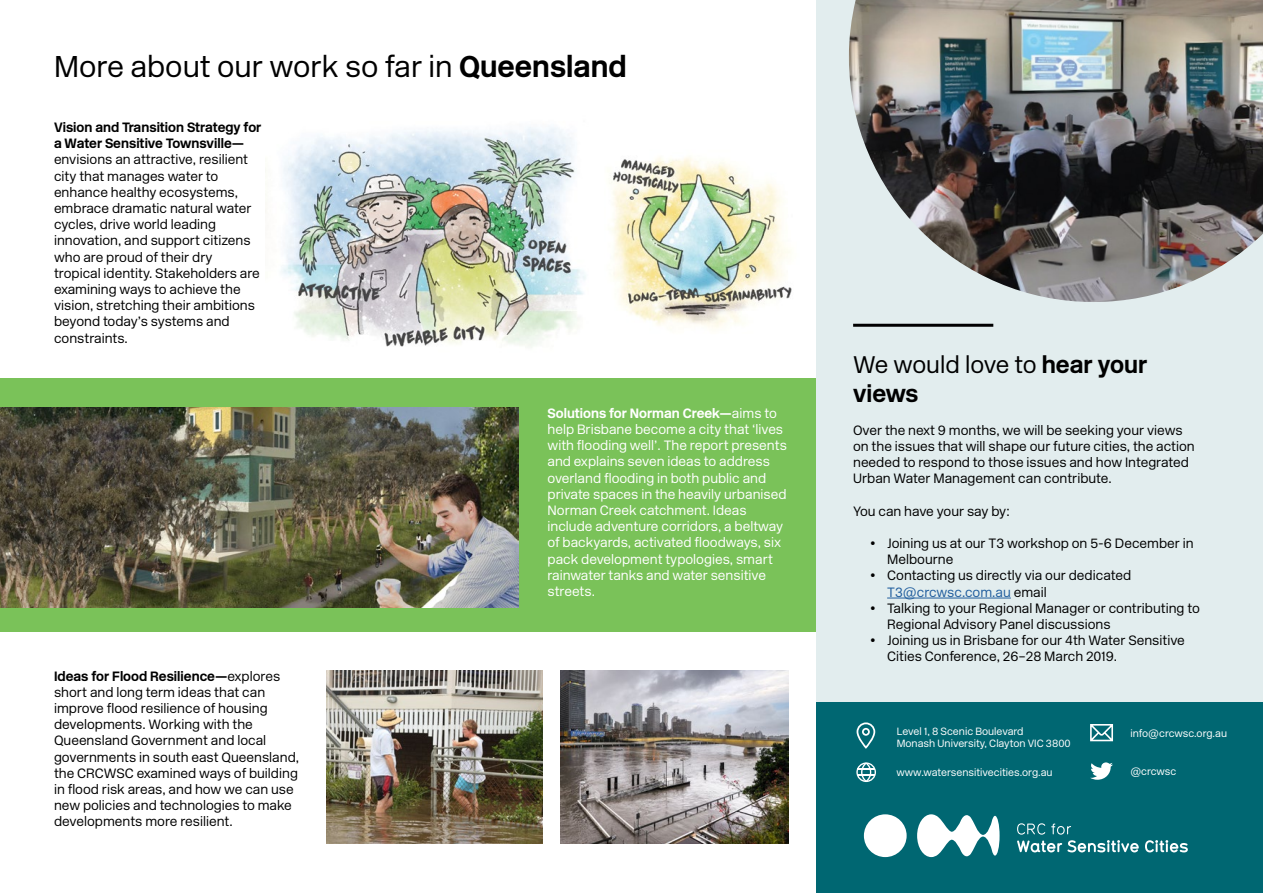
<style>
.page{position:relative;width:1263px;height:893px;background:#fff}
.page>*{position:absolute;margin:0;border:0;box-sizing:border-box;transform-origin:0 0}
.t1{font:300 30px "New Rail Alphabet";color:#000}
.t2{font:300 24px/28.8px "New Rail Alphabet";letter-spacing:-.015em;color:#000}
.t3{font:300 13.5px/16.2px "New Rail Alphabet";color:#000}
.t4{font:300 13.5px/16.2px "New Rail Alphabet";color:#fff}
.t5{font:700 13.5px/16.2px "New Rail Alphabet";color:#000}
.t6{font:300 10.5px/12.6px "New Rail Alphabet";color:#fff}
.s1{font-weight:700}
.s2{color:#215e9e}
</style>
<div class="page">
<div style="left:0;top:378px;width:816px;height:254px;background:#7ac259"></div>
<div style="left:816px;top:0;width:447px;height:893px;background:#e2edee"></div>
<div style="left:816px;top:702px;width:447px;height:191px;background:#006772"></div>
<svg style="left:856px;top:722px;width:19px;height:27px"></svg>
<svg style="left:1090px;top:724px;width:23px;height:17px"></svg>
<svg style="left:856px;top:762px;width:20px;height:20px"></svg>
<svg style="left:1090px;top:762px;width:23px;height:18px"></svg>
<svg style="left:864px;top:814px;width:135px;height:43px"></svg>
<svg style="left:1145px;top:840px;width:43px;height:12px"></svg>
<svg style="left:1017px;top:823px;width:122px;height:29px"></svg>
<img style="left:849px;top:0;width:414px;height:302px">
<hr style="left:853px;top:324px;width:140px;height:3px;background:#000">
<hr style="left:887px;top:598px;width:124px;height:1px;background:#215e9e">
<img style="left:281px;top:127px;width:305px;height:221px">
<img style="left:609px;top:156px;width:183px;height:173px">
<img style="left:560px;top:670px;width:229px;height:174px">
<img style="left:326px;top:670px;width:216px;height:174px">
<img style="left:0;top:407px;width:519px;height:201px">
<h1 class="t1" style="left:54px;top:46px;width:574px">More about our work so far in <span class="s1">Queensland</span></h1>
<p class="t5" style="left:54px;top:119px;width:209px">Vision and Transition Strategy for a Water Sensitive Townsville—</p>
<p class="t3" style="left:54px;top:151px;width:207px">envisions an attractive, resilient city that manages water to enhance healthy ecosystems, embrace dramatic natural water cycles, drive world leading innovation, and support citizens who are proud of their dry tropical identity. Stakeholders are examining ways to achieve the vision, stretching their ambitions beyond today’s systems and constraints.</p>
<p class="t3" style="left:54px;top:667px;width:247px"><span class="s1">Ideas for Flood Resilience—</span>explores short and long term ideas that can improve flood resilience of housing developments. Working with the Queensland Government and local governments in south east Queensland, the CRCWSC examined ways of building in flood risk areas, and how we can use new policies and technologies to make developments more resilient.</p>
<p class="t4" style="left:547px;top:405px;width:241px"><span class="s1">Solutions for Norman Creek—</span>aims to help Brisbane become a city that ‘lives with flooding well’. The report presents and explains seven ideas to address overland flooding in both public and private spaces in the heavily urbanised Norman Creek catchment. Ideas include adventure corridors, a beltway of backyards, activated floodways, six pack development typologies, smart rainwater tanks and water sensitive streets.</p>
<h2 class="t2" style="left:853px;top:350px;width:296px">We would love to <span class="s1">hear your views</span></h2>
<p class="t3" style="left:853px;top:422px;width:343px">Over the next 9 months, we will be seeking your views on the issues that will shape our future cities, the action needed to respond to those issues and how Integrated Urban Water Management can contribute.</p>
<p class="t3" style="left:853px;top:503px;width:158px">You can have your say by:</p>
<p class="t3" style="left:887px;top:535px;width:308px;text-indent:-17px">• Joining us at our T3 workshop on 5-6 December in<br>Melbourne</p>
<p class="t3" style="left:887px;top:567px;width:245px;text-indent:-17px">• Contacting us directly via our dedicated<br><span class="s2">T3@crcwsc.com.au</span> email</p>
<p class="t3" style="left:887px;top:600px;width:314px;text-indent:-17px">• Talking to your Regional Manager or contributing to<br>Regional Advisory Panel discussions</p>
<p class="t3" style="left:887px;top:632px;width:299px;text-indent:-17px">• Joining us in Brisbane for our 4th Water Sensitive<br>Cities Conference, 26–28 March 2019.</p>
<p class="t6" style="left:897px;top:724px;width:175px">Level 1, 8 Scenic Boulevard<br>Monash University, Clayton VIC 3800</p>
<p class="t6" style="left:1130px;top:726px;width:98px">info@crcwsc.org.au</p>
<p class="t6" style="left:896px;top:766px;width:158px">www.watersensitivecities.org.au</p>
<p class="t6" style="left:1130px;top:765px;width:48px">@crcwsc</p>
</div>
